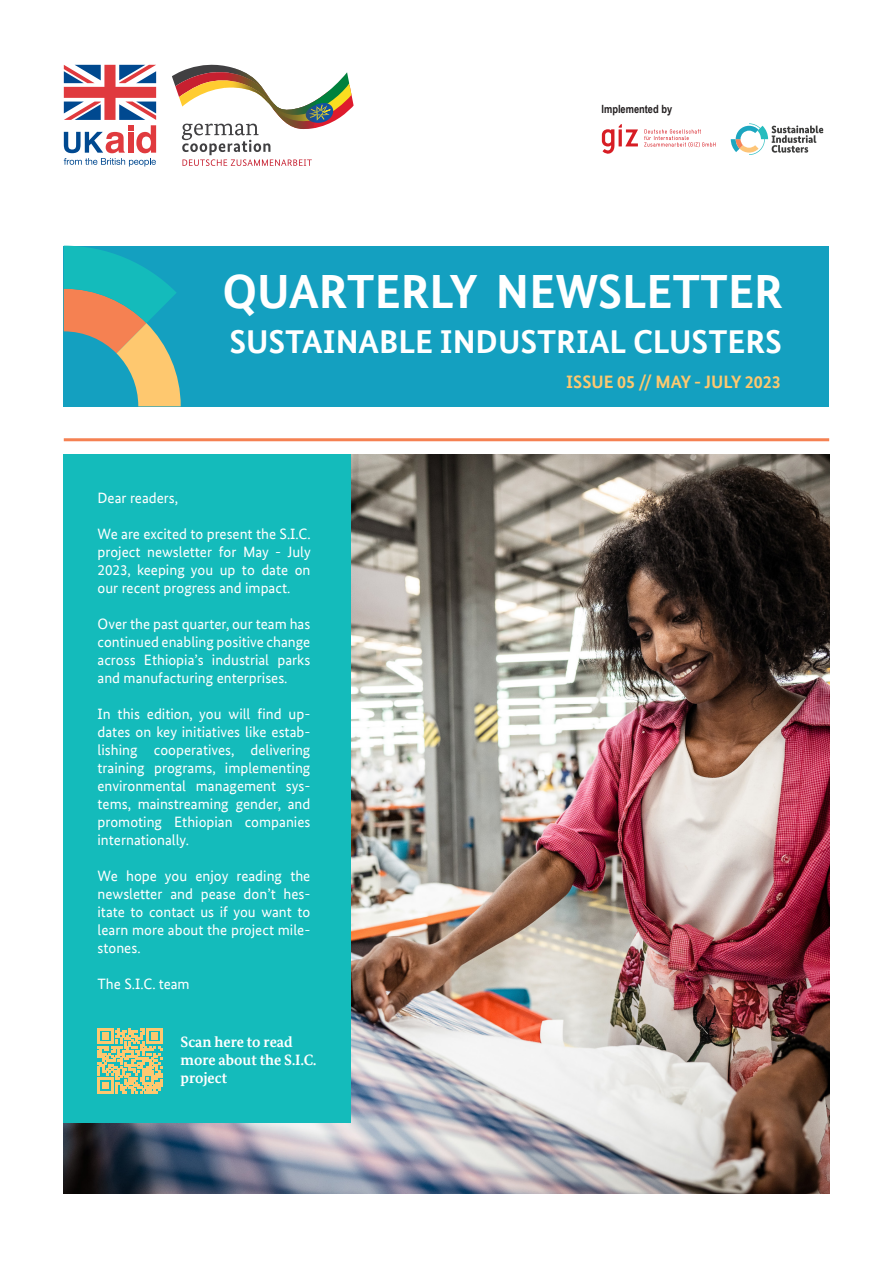
<style>
.page{position:relative;width:893px;height:1263px;background:#fff}
.page>*{position:absolute;margin:0;border:0;box-sizing:border-box;transform-origin:0 0}
.t1{font:700 48px "Bundes Sans Office T";color:#fff}
.t2{font:700 33px "Bundes Sans Office T";color:#fff}
.t3{font:700 18px "Bundes Sans Office T";color:#fec86f}
.t4{font:15px/18px "Bundes Sans Office T";color:#fff;text-align:justify}
.t5{font:700 15px/18px "Bundes Serif Office T";color:#fff}
.t6{font:700 11.4px "Arial Narrow";color:#231f20}
</style>
<div class="page">
<div style="left:64px;top:246px;width:765px;height:160px;background:#14a0c0"></div>
<svg style="left:64px;top:246px;width:117px;height:160px"></svg>
<img style="left:64px;top:454px;width:765px;height:740px">
<svg style="left:64px;top:65px;width:92px;height:102px"></svg>
<svg style="left:172px;top:65px;width:182px;height:101px"></svg>
<svg style="left:731px;top:123px;width:92px;height:32px"></svg>
<hr style="left:64px;top:438px;width:765px;height:3px;background:#f58152">
<div style="left:64px;top:454px;width:287px;height:669px;background:#14bbbb"></div>
<svg style="left:98px;top:1028px;width:64px;height:65px"></svg>
<p class="t6" style="left:601px;top:101px;width:72px">Implemented by</p>
<p class="t1" style="left:222px;top:264px;width:562px">QUARTERLY NEWSLETTER</p>
<p class="t2" style="left:229px;top:323px;width:554px">SUSTAINABLE INDUSTRIAL CLUSTERS</p>
<p class="t3" style="left:566px;top:371px;width:216px">ISSUE 05 // MAY - JULY 2023</p>
<p class="t4" style="left:98px;top:489px;width:82px">Dear readers,</p>
<p class="t4" style="left:98px;top:525px;width:215px">We are excited to present the S.I.C. project newsletter for May - July 2023, keeping you up to date on our recent progress and impact.</p>
<p class="t4" style="left:98px;top:615px;width:214px">Over the past quarter, our team has continued enabling positive change across Ethiopia’s industrial parks and manufacturing enterprises.</p>
<p class="t4" style="left:98px;top:705px;width:214px">In this edition, you will find up&shy;dates on key initiatives like estab&shy;lishing cooperatives, delivering training programs, implementing environmental management sys&shy;tems, mainstreaming gender, and promoting Ethiopian companies internationally.</p>
<p class="t4" style="left:98px;top:867px;width:214px">We hope you enjoy reading the newsletter and pease don’t hes&shy;itate to contact us if you want to learn more about the project mile&shy;stones.</p>
<p class="t4" style="left:98px;top:975px;width:94px">The S.I.C. team</p>
<p class="t5" style="left:181px;top:1033px;width:114px">Scan here to read</p>
<p class="t5" style="left:181px;top:1051px;width:137px">more about the S.I.C. project</p>
</div>
